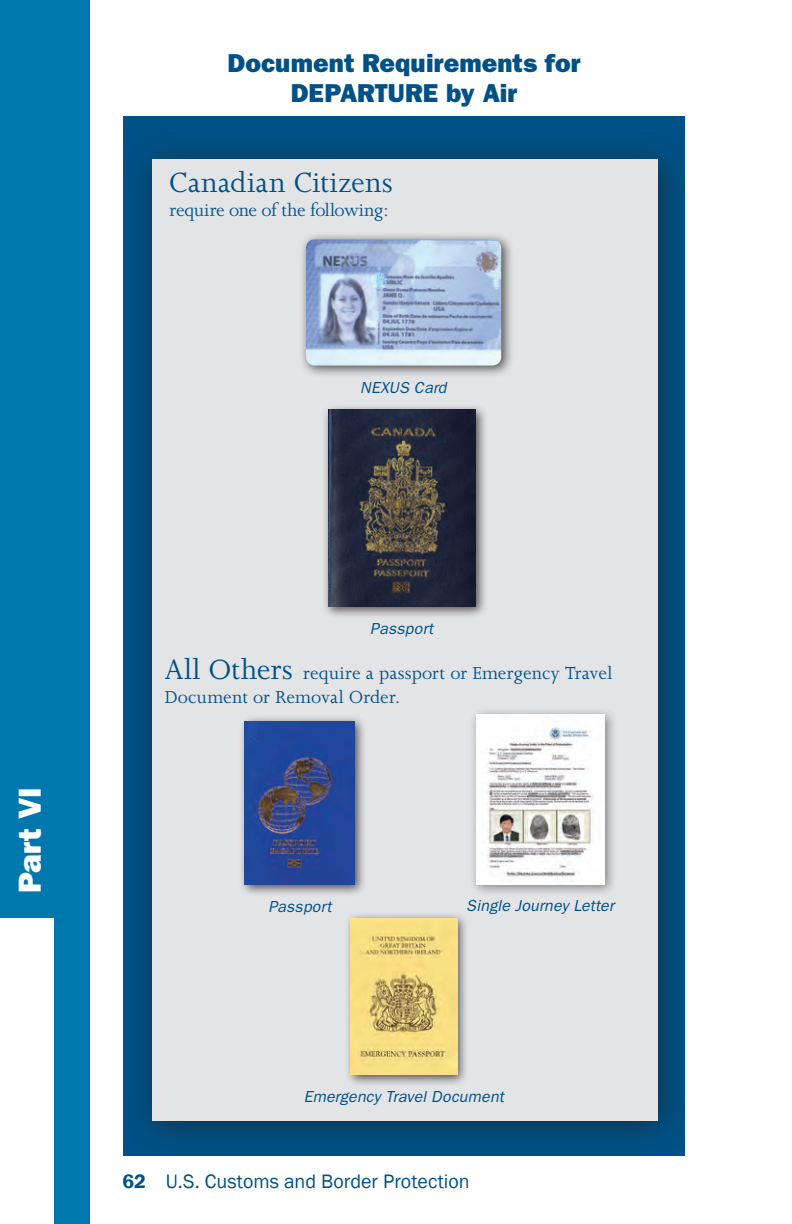
<style>
.page{position:relative;width:792px;height:1224px;background:#fff}
.page>*{position:absolute;margin:0;border:0;box-sizing:border-box;transform-origin:0 0}
.t1{font:32px "Joanna";color:#005187}
.t2{font:800 32px "Franklin Gothic";color:#fff}
.TOC_-_1{font:800 26px "Franklin Gothic";color:#005187}
.t3{font:20px/24px "Joanna";color:#005187}
.t4{font:20px "Franklin Gothic";color:#005187}
.t5{font:20px "Joanna";letter-spacing:-.025em;color:#005187}
.Image_Description{font:italic 16px "Franklin Gothic";letter-spacing:.01em;color:#005187}
.s1{font-size:32px}
.s2{font-weight:600}
</style>
<div class="page">
<div style="left:0;top:0;width:56px;height:918px;background:#0078ae"></div>
<div style="left:54px;top:0;width:36px;height:1224px;background:#0078ae"></div>
<div style="left:125px;top:131px;width:566px;height:1024px;background:#231f20;opacity:.6"></div>
<div style="left:152px;top:159px;width:506px;height:962px;background:#e3e4e6"></div>
<div style="left:322px;top:404px;width:166px;height:215px;background:#231f20;opacity:.75"></div>
<img style="left:328px;top:410px;width:148px;height:197px">
<div style="left:239px;top:715px;width:128px;height:182px;background:#231f20;opacity:.75"></div>
<img style="left:245px;top:722px;width:110px;height:163px">
<div style="left:344px;top:912px;width:126px;height:175px;background:#231f20;opacity:.75"></div>
<img style="left:351px;top:918px;width:106px;height:157px">
<div style="left:469px;top:708px;width:149px;height:190px;background:#231f20;opacity:.5"></div>
<img style="left:476px;top:714px;width:128px;height:170px">
<div style="left:298px;top:232px;width:216px;height:147px;background:#231f20;opacity:.75"></div>
<img style="left:306px;top:239px;width:195px;height:127px">
<p class="TOC_-_1" style="left:228px;top:48px;width:355px">Document Requirements for</p>
<p class="TOC_-_1" style="left:291px;top:78px;width:228px">DEPARTURE by Air</p>
<p class="t1" style="left:170px;top:166px;width:225px">Canadian Citizens</p>
<p class="t5" style="left:170px;top:200px;width:221px">require one of the following:</p>
<p class="Image_Description" style="left:360px;top:378px;width:88px">NEXUS Card</p>
<h1 class="t2" style="left:11px;top:893px;width:107px;rotate:-90deg">Part VI</h1>
<p class="Image_Description" style="left:370px;top:619px;width:65px">Passport</p>
<p class="t3" style="left:165px;top:661px;width:449px"><span class="s1">All Others</span> require a passport or Emergency Travel<br>Document or Removal Order.</p>
<p class="Image_Description" style="left:268px;top:898px;width:65px">Passport</p>
<p class="Image_Description" style="left:466px;top:897px;width:149px">Single Journey Letter</p>
<p class="Image_Description" style="left:304px;top:1087px;width:202px">Emergency Travel Document</p>
<p class="t4" style="left:122px;top:1169px;width:349px"><span class="s2">62</span> U.S. Customs and Border Protection</p>
</div>
